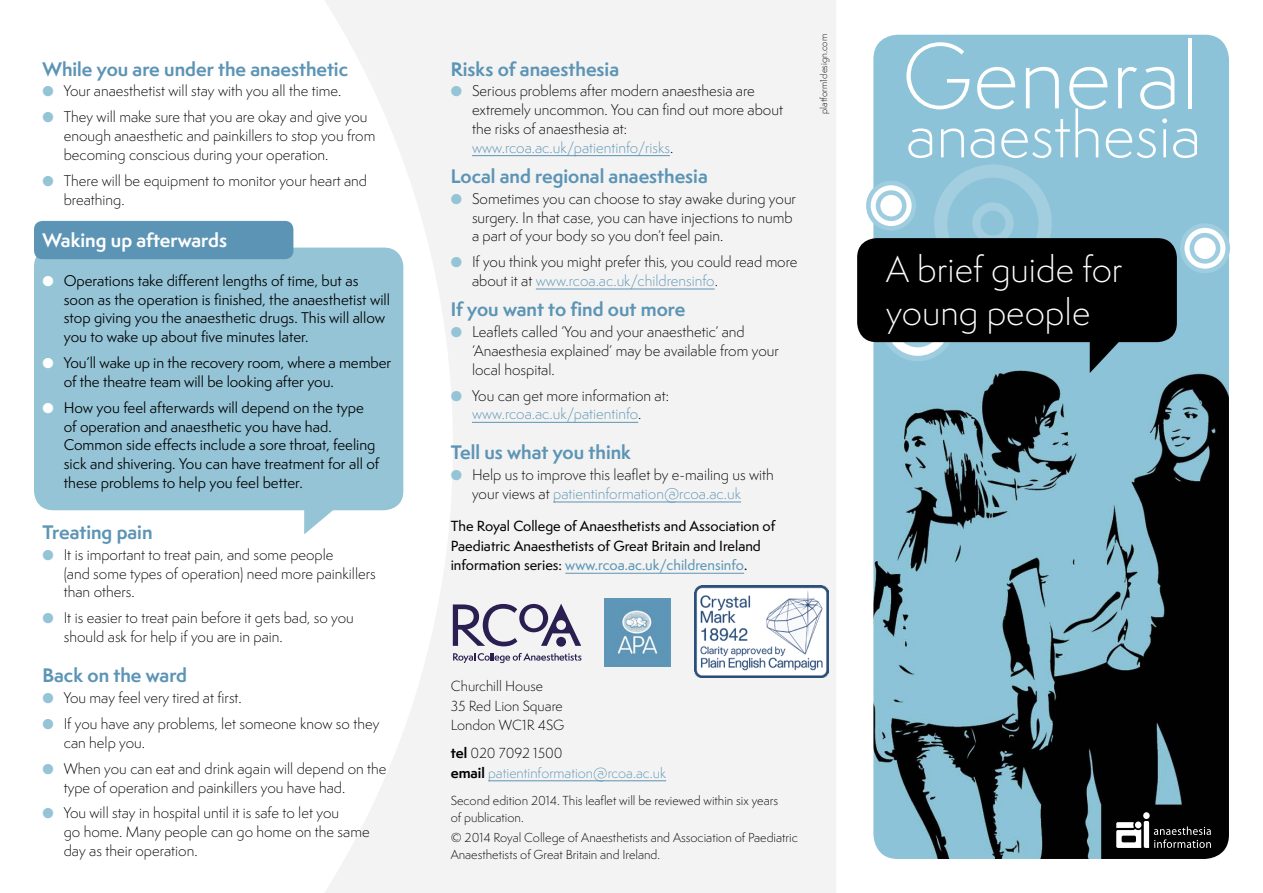
<style>
.page{position:relative;width:1263px;height:893px;background:#fff}
.page>*{position:absolute;margin:0;border:0;box-sizing:border-box;transform-origin:0 0}
.t1{font:300 85.8px "Semplicita Pro";color:#fff}
.t2{font:300 59.7px "Semplicita Pro";color:#fff}
.t3{font:300 34.2px/42.5px "Semplicita Pro";color:#fff}
.t4{font:700 18px "Semplicita Pro";color:#5c94b5}
.t5{font:700 18px "Semplicita Pro";color:#fff}
.t6{font:300 14.25px/18.8px "Semplicita Pro";color:#000}
.t7{font:14.25px/18.8px "Semplicita Pro";color:#000}
.t8{font:500 13.5px/19.5px "Semplicita Pro";color:#000}
.t9{font:300 13.5px/19.5px "Semplicita Pro";color:#5c94b5}
.t10{font:300 13.5px/19.5px "Semplicita Pro";color:#000}
.t11{font:300 12px/16.5px "Semplicita Pro";color:#000}
.t12{font:300 9px "Semplicita Pro";color:#000}
.s1{color:#94c4d6}
.s2{color:#fff}
.s3{color:#5c94b5}
.s4{font-weight:700;color:#000}
.s5{color:#000}
</style>
<div class="page">
<img style="left:873px;top:35px;width:356px;height:824px">
<div style="left:453px;top:0;width:383px;height:893px;background:#f3f3f3"></div>
<svg style="left:34px;top:0;width:419px;height:893px"></svg>
<div style="left:1143px;top:812px;width:7px;height:7px;background:#fff;border-radius:50%"></div>
<svg style="left:1116px;top:821px;width:95px;height:27px"></svg>
<img style="left:695px;top:586px;width:134px;height:92px">
<img style="left:604px;top:598px;width:67px;height:68px">
<svg style="left:453px;top:653px;width:128px;height:10px"></svg>
<svg style="left:453px;top:604px;width:128px;height:42px"></svg>
<div style="left:972px;top:202px;width:42px;height:42px;border:8px solid #fff;border-radius:50%"></div>
<div style="left:934px;top:164px;width:118px;height:118px;border:13px solid #fff;border-radius:50%"></div>
<svg style="left:868px;top:183px;width:46px;height:45px"></svg>
<div style="left:866px;top:181px;width:50px;height:50px;border:5px solid #9ecddf;border-radius:50%"></div>
<div style="left:878px;top:193px;width:26px;height:26px;background:#fff;border-radius:50%"></div>
<div style="left:876px;top:190px;width:30px;height:31px;border:5px solid #9ecddf;border-radius:50%"></div>
<svg style="left:1182px;top:226px;width:46px;height:45px"></svg>
<div style="left:1180px;top:223px;width:50px;height:50px;border:5px solid #9ecddf;border-radius:50%"></div>
<div style="left:1192px;top:235px;width:26px;height:26px;background:#fff;border-radius:50%"></div>
<div style="left:1189px;top:233px;width:31px;height:31px;border:5px solid #9ecddf;border-radius:50%"></div>
<svg style="left:857px;top:238px;width:320px;height:135px;background:#242f33"></svg>
<hr style="left:488px;top:780px;width:178px;height:1px;background:#5c94b5">
<hr style="left:472px;top:155px;width:198px;height:1px;background:#5c94b5">
<hr style="left:536px;top:289px;width:179px;height:1px;background:#5c94b5">
<hr style="left:472px;top:422px;width:166px;height:1px;background:#5c94b5">
<hr style="left:553px;top:502px;width:188px;height:1px;background:#5c94b5">
<hr style="left:565px;top:573px;width:179px;height:1px;background:#5c94b5">
<svg style="left:34px;top:248px;width:369px;height:286px;background:#9cc8d9"></svg>
<div style="left:34px;top:221px;width:259px;height:38px;background:#5c94b5;border-radius:9px"></div>
<p class="t4" style="left:43px;top:55px;width:307px">While you are under the anaesthetic</p>
<p class="t6" style="left:43px;top:82px;width:300px"><span class="s1">●</span> Your anaesthetist will stay with you all the time.</p>
<p class="t6" style="left:64px;top:108px;width:313px;text-indent:-21px"><span class="s1">●</span> They will make sure that you are okay and give you enough anaesthetic and painkillers to stop you from becoming conscious during your operation.</p>
<p class="t6" style="left:64px;top:171px;width:305px;text-indent:-21px"><span class="s1">●</span> There will be equipment to monitor your heart and breathing.</p>
<p class="t5" style="left:43px;top:227px;width:186px">Waking up afterwards</p>
<p class="t7" style="left:64px;top:271px;width:328px;text-indent:-21px"><span class="s2">●</span> Operations take different lengths of time, but as soon as the operation is finished, the anaesthetist will stop giving you the anaesthetic drugs. This will allow you to wake up about five minutes later.</p>
<p class="t7" style="left:64px;top:353px;width:329px;text-indent:-21px"><span class="s2">●</span> You’ll wake up in the recovery room, where a member of the theatre team will be looking after you.</p>
<p class="t7" style="left:64px;top:398px;width:317px;text-indent:-21px"><span class="s2">●</span> How you feel afterwards will depend on the type of operation and anaesthetic you have had.<br>Common side effects include a sore throat, feeling sick and shivering. You can have treatment for all of these problems to help you feel better.</p>
<p class="t4" style="left:43px;top:519px;width:112px">Treating pain</p>
<p class="t6" style="left:64px;top:545px;width:313px;text-indent:-21px"><span class="s1">●</span> It is important to treat pain, and some people<br>(and some types of operation) need more painkillers than others.</p>
<p class="t6" style="left:64px;top:609px;width:292px;text-indent:-21px"><span class="s1">●</span> It is easier to treat pain before it gets bad, so you should ask for help if you are in pain.</p>
<p class="t4" style="left:43px;top:662px;width:146px">Back on the ward</p>
<p class="t6" style="left:43px;top:688px;width:201px"><span class="s1">●</span> You may feel very tired at first.</p>
<p class="t6" style="left:64px;top:714px;width:317px;text-indent:-21px"><span class="s1">●</span> If you have any problems, let someone know so they can help you.</p>
<p class="t6" style="left:64px;top:759px;width:324px;text-indent:-21px"><span class="s1">●</span> When you can eat and drink again will depend on the type of operation and painkillers you have had.</p>
<p class="t6" style="left:64px;top:804px;width:307px;text-indent:-21px"><span class="s1">●</span> You will stay in hospital until it is safe to let you<br>go home. Many people can go home on the same day as their operation.</p>
<p class="t4" style="left:451px;top:55px;width:170px">Risks of anaesthesia</p>
<p class="t6" style="left:472px;top:82px;width:312px;text-indent:-21px"><span class="s1">●</span> Serious problems after modern anaesthesia are extremely uncommon. You can find out more about the risks of anaesthesia at: <span class="s3">www.rcoa.ac.uk/patientinfo/risks</span>.</p>
<p class="t4" style="left:451px;top:163px;width:259px">Local and regional anaesthesia</p>
<p class="t6" style="left:472px;top:189px;width:325px;text-indent:-21px"><span class="s1">●</span> Sometimes you can choose to stay awake during your surgery. In that case, you can have injections to numb a part of your body so you don’t feel pain.</p>
<p class="t6" style="left:472px;top:253px;width:327px;text-indent:-21px"><span class="s1">●</span> If you think you might prefer this, you could read more about it at <span class="s3">www.rcoa.ac.uk/childrensinfo</span>.</p>
<p class="t4" style="left:451px;top:296px;width:236px">If you want to find out more</p>
<p class="t6" style="left:472px;top:322px;width:308px;text-indent:-21px"><span class="s1">●</span> Leaflets called ‘You and your anaesthetic’ and ‘Anaesthesia explained’ may be available from your local hospital.</p>
<p class="t6" style="left:451px;top:386px;width:220px;text-align:center"><span class="s1">●</span> You can get more information at: <span class="s3">www.rcoa.ac.uk/patientinfo</span>.</p>
<p class="t4" style="left:451px;top:439px;width:182px">Tell us what you think</p>
<p class="t6" style="left:472px;top:465px;width:303px;text-indent:-21px"><span class="s1">●</span> Help us to improve this leaflet by e-mailing us with your views at <span class="s3">patientinformation@rcoa.ac.uk</span></p>
<p class="t8" style="left:451px;top:516px;width:326px">The Royal College of Anaesthetists and Association of<br>Paediatric Anaesthetists of Great Britain and Ireland information series: <span class="s3">www.rcoa.ac.uk/childrensinfo</span>.</p>
<p class="t12" style="left:818px;top:114px;width:81px;rotate:-90deg">platform1design.com</p>
<p class="t10" style="left:451px;top:676px;width:115px">Churchill House<br>35 Red Lion Square<br>London WC1R 4SG</p>
<p class="t9" style="left:451px;top:743px;width:217px"><span class="s4">tel</span> <span class="s5">020 7092 1500<br></span><span class="s4">email</span> patientinformation@rcoa.ac.uk</p>
<p class="t11" style="left:451px;top:792px;width:329px">Second edition 2014. This leaflet will be reviewed within six years of publication.</p>
<p class="t11" style="left:451px;top:830px;width:349px">© 2014 Royal College of Anaesthetists and Association of Paediatric<br>Anaesthetists of Great Britain and Ireland.</p>
<h1 class="t1" style="left:902px;top:19px;width:299px">General</h1>
<h2 class="t2" style="left:906px;top:95px;width:296px">anaesthesia</h2>
<h3 class="t3" style="left:886px;top:248px;width:238px">A brief guide for young people</h3>
</div>
